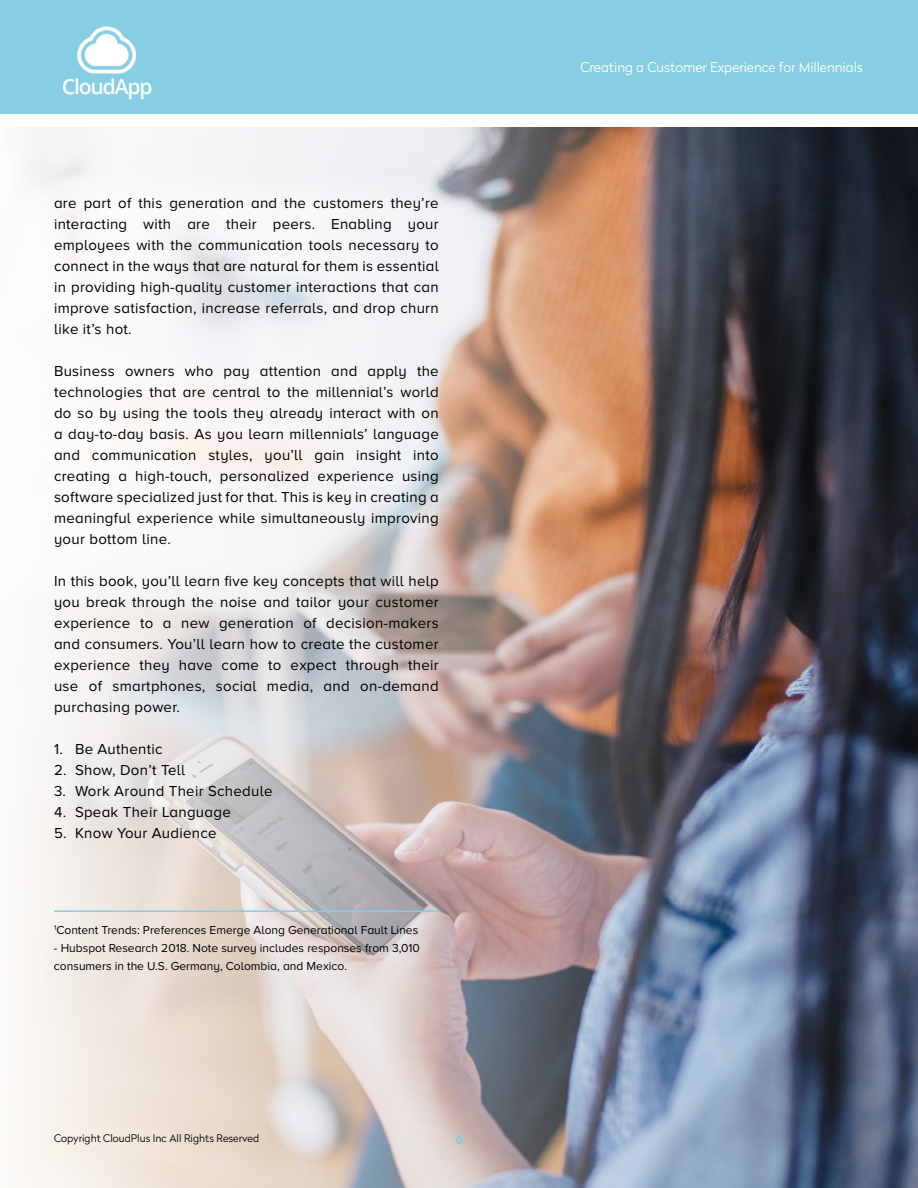
<style>
.page{position:relative;width:918px;height:1188px;background:#fff}
.page>*{position:absolute;margin:0;border:0;box-sizing:border-box;transform-origin:0 0}
.t1{font:15px/21px "Proxima Nova A";letter-spacing:.02em;color:#000;text-align:justify}
.t2{font:300 13.5px "Radikal";color:#fff}
.t3{font:700 13.5px "Radikal";color:#87cee2}
.t4{font:12px/18px "Proxima Nova A";color:#000}
.t5{font:300 10.5px "Radikal";color:#000}
</style>
<div class="page">
<img style="left:21px;top:128px;width:897px;height:1060px">
<div style="left:0;top:0;width:918px;height:114px;background:#87cee2"></div>
<img style="left:63px;top:26px;width:89px;height:74px">
<hr style="left:54px;top:910px;width:385px;height:2px;background:#87cee2">
<p class="t1" style="left:54px;top:193px;width:386px">are part of this generation and the customers they’re interacting with are their peers. Enabling your employees with the communication tools necessary to connect in the ways that are natural for them is essential in providing high-quality customer interactions that can improve satisfaction, increase referrals, and drop churn like it’s hot.</p>
<p class="t1" style="left:54px;top:361px;width:386px">Business owners who pay attention and apply the technologies that are central to the millennial’s world do so by using the tools they already interact with on a day-to-day basis. As you learn millennials’ language and communication styles, you’ll gain insight into creating a high-touch, personalized experience using software specialized just for that. This is key in creating a meaningful experience while simultaneously improving your bottom line.</p>
<p class="t1" style="left:54px;top:571px;width:386px">In this book, you’ll learn five key concepts that will help you break through the noise and tailor your customer experience to a new generation of decision-makers and consumers. You’ll learn how to create the customer experience they have come to expect through their use of smartphones, social media, and on-demand purchasing power.</p>
<p class="t1" style="left:54px;top:739px;width:110px">1. Be Authentic</p>
<p class="t1" style="left:54px;top:760px;width:133px">2. Show, Don’t Tell</p>
<p class="t1" style="left:54px;top:781px;width:220px">3. Work Around Their Schedule</p>
<p class="t1" style="left:54px;top:802px;width:178px">4. Speak Their Language</p>
<p class="t1" style="left:54px;top:823px;width:164px">5. Know Your Audience</p>
<p class="t4" style="left:54px;top:921px;width:366px"><sup>1</sup>Content Trends: Preferences Emerge Along Generational Fault Lines</p>
<p class="t4" style="left:54px;top:939px;width:367px">- Hubspot Research 2018. Note survey includes responses from 3,010 consumers in the U.S. Germany, Colombia, and Mexico.</p>
<p class="t5" style="left:54px;top:1131px;width:207px">Copyright CloudPlus Inc All Rights Reserved</p>
<p class="t3" style="left:456px;top:1129px;width:9px">6</p>
<p class="t2" style="left:580px;top:58px;width:284px">Creating a Customer Experience for Millennials</p>
</div>
